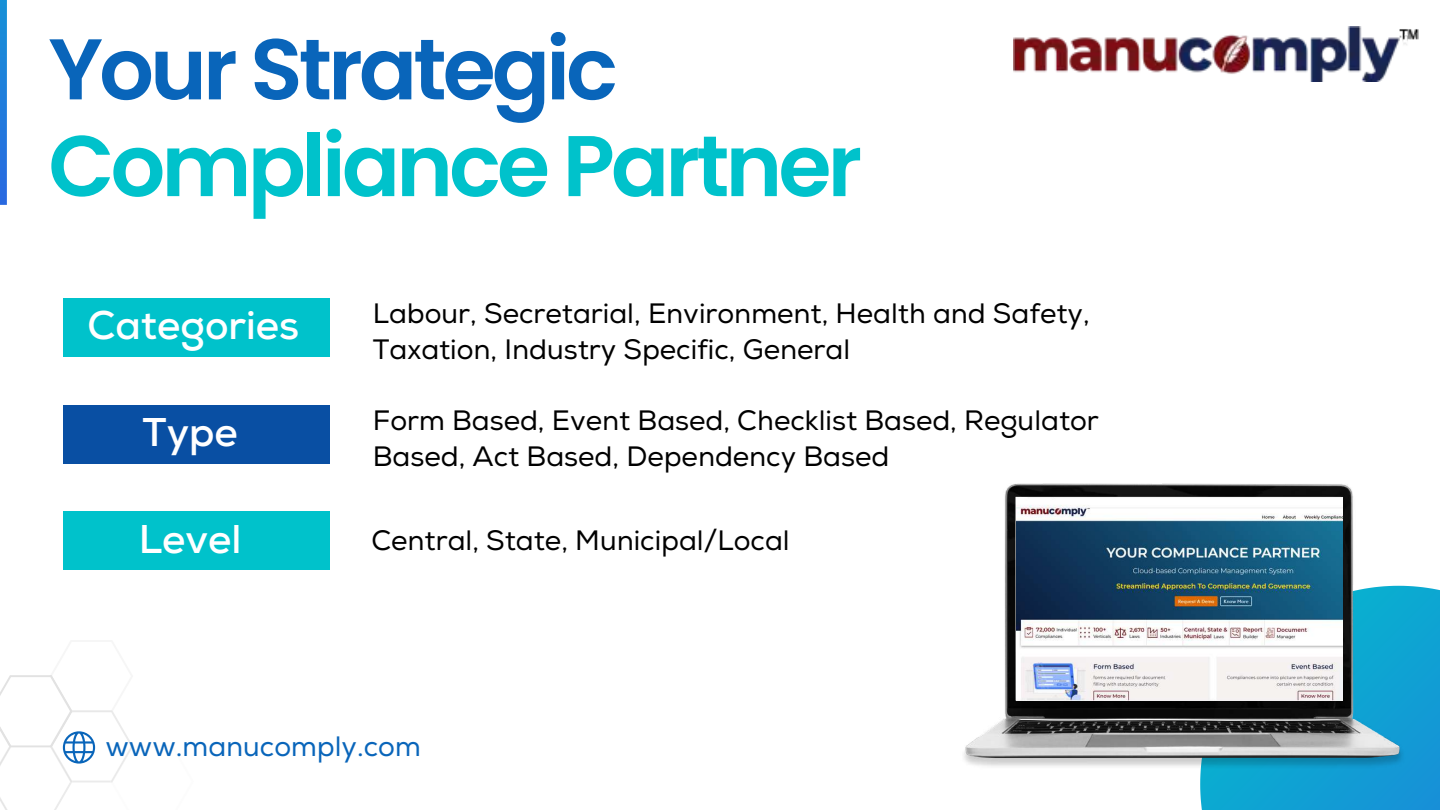
<style>
.page{position:relative;width:1440px;height:810px;background:#fff}
.page>*{position:absolute;margin:0;border:0;box-sizing:border-box;transform-origin:0 0}
.t1{font:600 86px "Poppins";letter-spacing:-.045em;color:#00c2cb}
.t2{font:600 86px "Poppins";letter-spacing:-.045em;color:#0965ba}
.t3{font:700 40px "Nexa";color:#fff}
.t4{font:28px/36px "Nexa";color:#000}
.t5{font:28px "Nexa";color:#0965ba}
</style>
<div class="page">
<img style="left:1013px;top:26px;width:405px;height:55px">
<svg style="left:0;top:675px;width:133px;height:135px"></svg>
<div style="left:63px;top:298px;width:267px;height:58px;background:#00c2cb"></div>
<div style="left:63px;top:512px;width:267px;height:58px;background:#00c2cb"></div>
<div style="left:63px;top:405px;width:267px;height:58px;background:#094fa3"></div>
<svg style="left:0;top:0;width:7px;height:205px"></svg>
<svg style="left:1200px;top:586px;width:240px;height:224px;background:#129fd3"></svg>
<img style="left:964px;top:483px;width:441px;height:287px">
<img style="left:1016px;top:497px;width:326px;height:204px">
<h1 class="t2" style="left:48px;top:9px;width:571px">Your Strategic</h1>
<h1 class="t1" style="left:48px;top:106px;width:815px">Compliance Partner</h1>
<h2 class="t3" style="left:87px;top:302px;width:213px">Categories</h2>
<h2 class="t3" style="left:143px;top:409px;width:97px">Type</h2>
<h2 class="t3" style="left:139px;top:515px;width:104px">Level</h2>
<p class="t4" style="left:373px;top:296px;width:718px">Labour, Secretarial, Environment, Health and Safety,<br>Taxation, Industry Specific, General</p>
<p class="t4" style="left:373px;top:403px;width:728px">Form Based, Event Based, Checklist Based, Regulator<br>Based, Act Based, Dependency Based</p>
<p class="t4" style="left:371px;top:523px;width:420px">Central, State, Municipal/Local</p>
<p class="t5" style="left:105px;top:729px;width:317px">www.manucomply.com</p>
</div>
